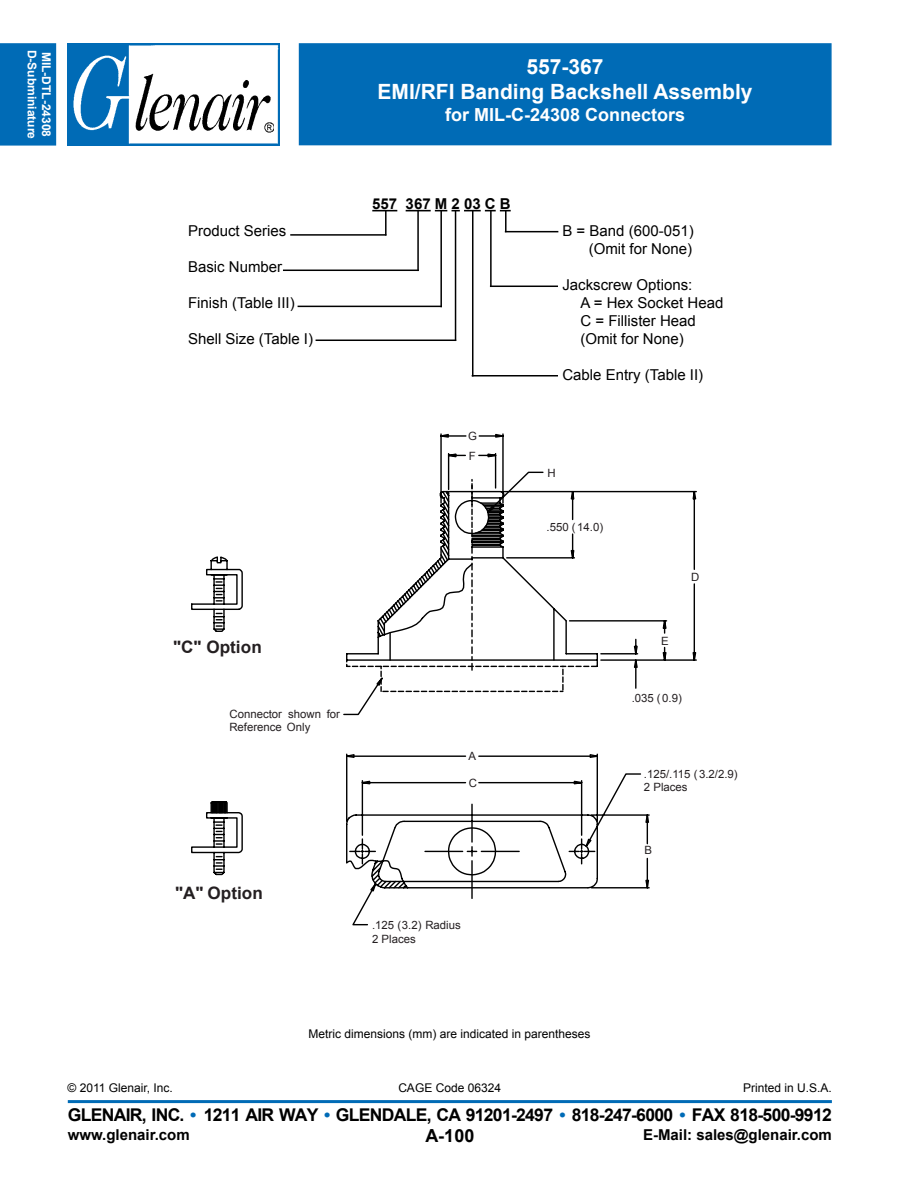
<style>
.page{position:relative;width:918px;height:1188px;background:#fff}
.page>*{position:absolute;margin:0;border:0;box-sizing:border-box;transform-origin:0 0}
.t1{font:700 21px/25.2px "Arial";color:#fff;text-align:center}
.t2{font:700 18px "Arial";color:#fff}
.t3{font:700 18px "Arial";color:#000}
.t4{font:700 17.55px "Arial";letter-spacing:-.04em;color:#000}
.t5{font:700 17.1px "Arial";color:#241f21}
.t6{font:15px/18px "Arial";color:#000;text-align:right}
.t7{font:700 15px "Arial";color:#000}
.t8{font:12px "Arial";color:#000}
.t9{font:700 12px "Arial";color:#fff}
.t10{font:11.4px/13.6px "Arial";color:#241f21}
.s1{color:#006bb6}
</style>
<div class="page">
<div style="left:0;top:43px;width:56px;height:103px;background:#006bb6"></div>
<div style="left:299px;top:43px;width:533px;height:102px;background:#006bb6;border:2px solid #006bb6"></div>
<img style="left:68px;top:43px;width:211px;height:103px">
<img style="left:136px;top:74px;width:138px;height:58px">
<hr style="left:68px;top:1100px;width:764px;height:3px;background:#006bb6">
<svg style="left:372px;top:210px;width:25px;height:1px"></svg>
<svg style="left:406px;top:210px;width:105px;height:1px"></svg>
<hr style="left:290px;top:234px;width:96px;height:2px;background:#000">
<hr style="left:385px;top:211px;width:2px;height:25px;background:#000">
<hr style="left:505px;top:231px;width:53px;height:1px;background:#000">
<hr style="left:505px;top:211px;width:2px;height:21px;background:#000">
<hr style="left:283px;top:270px;width:136px;height:1px;background:#000">
<hr style="left:417px;top:211px;width:2px;height:60px;background:#000">
<hr style="left:440px;top:211px;width:2px;height:96px;background:#000">
<hr style="left:298px;top:306px;width:144px;height:1px;background:#000">
<hr style="left:316px;top:340px;width:140px;height:1px;background:#000">
<hr style="left:455px;top:211px;width:1px;height:130px;background:#000">
<hr style="left:490px;top:286px;width:68px;height:1px;background:#000">
<hr style="left:490px;top:211px;width:2px;height:76px;background:#000">
<hr style="left:472px;top:375px;width:86px;height:1px;background:#000">
<hr style="left:472px;top:211px;width:1px;height:165px;background:#000">
<svg style="left:191px;top:556px;width:52px;height:320px"></svg>
<svg style="left:343px;top:433px;width:354px;height:456px"></svg>
<svg style="left:345px;top:525px;width:294px;height:401px"></svg>
<p class="t9" style="left:40px;top:50px;width:91px;rotate:90deg">D-Subminiature</p>
<p class="t9" style="left:54px;top:52px;width:87px;rotate:90deg">MIL-DTL-24308</p>
<p class="t6" style="left:188px;top:222px;width:100px">Product Series</p>
<p class="t6" style="left:188px;top:258px;width:96px">Basic Number</p>
<p class="t6" style="left:188px;top:294px;width:108px">Finish (Table III)</p>
<p class="t6" style="left:188px;top:330px;width:127px">Shell Size (Table I)</p>
<p class="t5" style="left:173px;top:636px;width:90px">"C" Option</p>
<p class="t10" style="left:229px;top:707px;width:112px">Connector shown for<br>Reference Only</p>
<p class="t5" style="left:175px;top:882px;width:89px">"A" Option</p>
<h1 class="t1" style="left:378px;top:55px;width:376px">557-367<br>EMI/RFI Banding Backshell Assembly</h1>
<p class="t2" style="left:445px;top:103px;width:242px">for MIL-C-24308 Connectors</p>
<p class="t7" style="left:372px;top:194px;width:140px">557 367 M 2 03 C B</p>
<p class="t10" style="left:468px;top:426px;width:10px;line-height:20.1px">G<br>F</p>
<p class="t10" style="left:469px;top:749px;width:9px">A</p>
<p class="t10" style="left:469px;top:776px;width:10px">C</p>
<p class="t10" style="left:372px;top:919px;width:90px">.125 (3.2) Radius<br>2 Places</p>
<p class="t6" style="left:562px;top:222px;width:133px">B = Band (600-051) (Omit for None)</p>
<p class="t6" style="left:580px;top:276px;width:144px;text-align:left;text-indent:-18px">Jackscrew Options:<br>A = Hex Socket Head<br>C = Fillister Head (Omit for None)</p>
<p class="t6" style="left:562px;top:366px;width:142px">Cable Entry (Table II)</p>
<p class="t10" style="left:548px;top:466px;width:10px">H</p>
<p class="t10" style="left:547px;top:520px;width:58px">.550 (14.0)</p>
<p class="t10" style="left:691px;top:571px;width:10px">D</p>
<p class="t10" style="left:661px;top:634px;width:9px">E</p>
<p class="t10" style="left:632px;top:691px;width:52px">.035 (0.9)</p>
<p class="t10" style="left:644px;top:767px;width:95px">.125/.115 (3.2/2.9)<br>2 Places</p>
<p class="t10" style="left:645px;top:844px;width:9px">B</p>
<p class="t8" style="left:308px;top:1026px;width:284px">Metric dimensions (mm) are indicated in parentheses</p>
<p class="t8" style="left:68px;top:1080px;width:107px">© 2011 Glenair, Inc.</p>
<p class="t8" style="left:743px;top:1080px;width:90px">Printed in U.S.A.</p>
<p class="t3" style="left:425px;top:1124px;width:51px">A-100</p>
<p class="t8" style="left:398px;top:1080px;width:104px">CAGE Code 06324</p>
<p class="t4" style="left:68px;top:1103px;width:766px">GLENAIR, INC. <span class="s1">•</span> 1211 AIR WAY <span class="s1">•</span> GLENDALE, CA 91201-2497 <span class="s1">•</span> 818-247-6000 <span class="s1">•</span> FAX 818-500-9912</p>
<p class="t7" style="left:68px;top:1125px;width:123px">www.glenair.com</p>
<p class="t7" style="left:643px;top:1125px;width:190px">E-Mail: sales@glenair.com</p>
</div>
